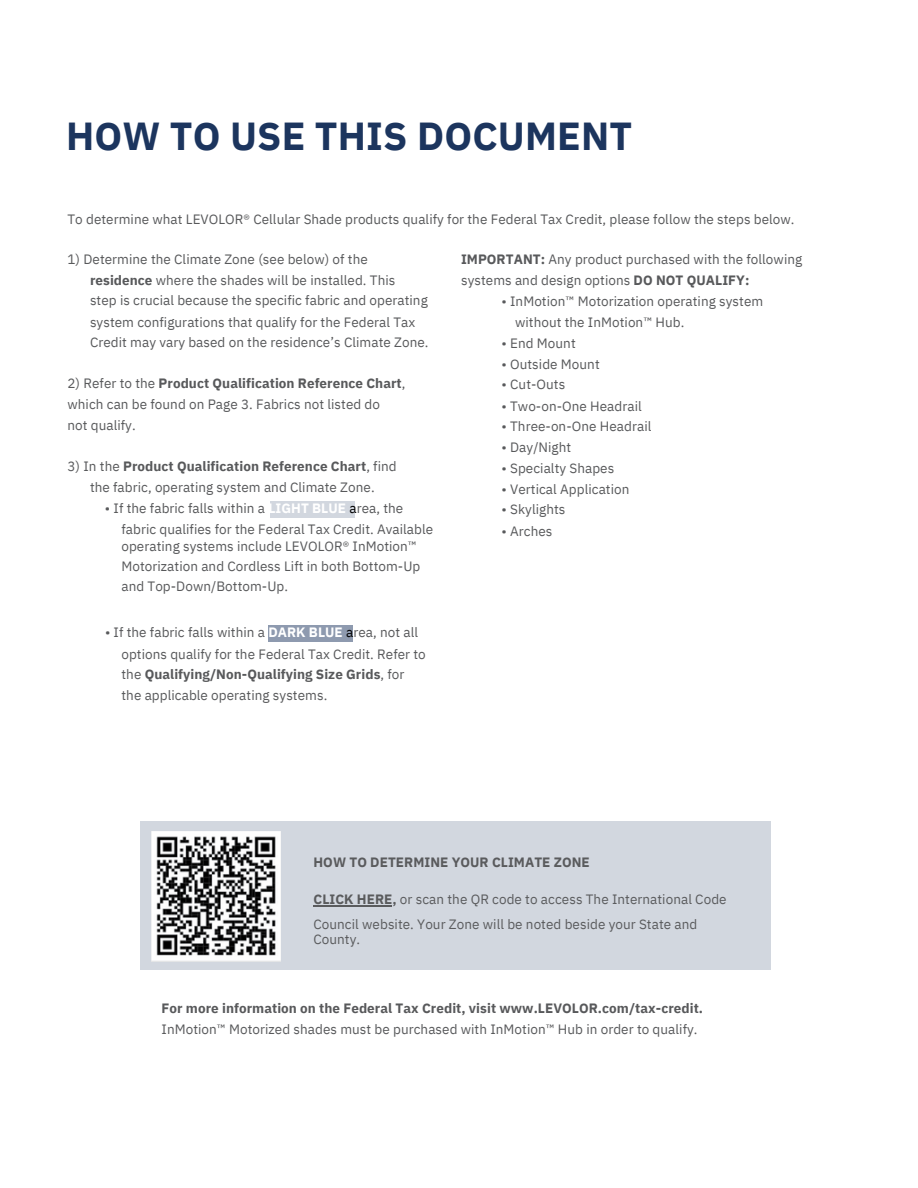
<style>
.page{position:relative;width:918px;height:1188px;background:#fff}
.page>*{position:absolute;margin:0;border:0;box-sizing:border-box;transform-origin:0 0}
.t1{font:700 39px "IBM Plex Sans";letter-spacing:.005em;color:#1c355e}
.t2{font:13.5px "IBM Plex Sans";letter-spacing:.005em;color:#58595b}
.t3{font:700 13.5px/20.2px "IBM Plex Sans";letter-spacing:.005em;color:#58595b}
.t4{font:13.5px/14.7px "IBM Plex Sans";letter-spacing:.005em;color:#5a5b5d}
.t5{font:700 13.5px "IBM Plex Sans";letter-spacing:.005em;color:#5a5b5d}
.s1{font-weight:700}
.s2{font-weight:400}
.s3{font-weight:700;color:#fff}
.s4{color:#000}
</style>
<div class="page">
<div style="left:140px;top:822px;width:630px;height:147px;background:#d2d7df"></div>
<div style="left:268px;top:625px;width:85px;height:17px;background:#8e9aaf"></div>
<div style="left:270px;top:501px;width:84px;height:17px;background:#d2d7df"></div>
<img style="left:151px;top:831px;width:130px;height:131px">
<hr style="left:314px;top:905px;width:78px;height:1px;background:#5a5b5d">
<p class="t1" style="left:66px;top:110px;width:568px">HOW TO USE THIS DOCUMENT</p>
<p class="t2" style="left:68px;top:210px;width:729px">To determine what LEVOLOR® Cellular Shade products qualify for the Federal Tax Credit, please follow the steps below.</p>
<p class="t2" style="left:67px;top:250px;width:302px">1) Determine the Climate Zone (see below) of the</p>
<p class="t2" style="left:461px;top:250px;width:343px"><span class="s1">IMPORTANT:</span> Any product purchased with the following</p>
<p class="t2" style="left:90px;top:271px;width:307px"><span class="s1">residence</span> where the shades will be installed. This</p>
<p class="t2" style="left:461px;top:271px;width:290px">systems and design options <span class="s1">DO NOT QUALIFY:</span></p>
<p class="t2" style="left:90px;top:291px;width:339px">step is crucial because the specific fabric and operating</p>
<p class="t2" style="left:90px;top:313px;width:327px">system configurations that qualify for the Federal Tax</p>
<p class="t2" style="left:90px;top:333px;width:340px">Credit may vary based on the residence’s Climate Zone.</p>
<p class="t2" style="left:502px;top:292px;width:263px">• InMotion™ Motorization operating system</p>
<p class="t2" style="left:515px;top:313px;width:171px">without the InMotion™ Hub.</p>
<p class="t2" style="left:502px;top:334px;width:76px">• End Mount</p>
<p class="t2" style="left:502px;top:355px;width:100px">• Outside Mount</p>
<p class="t2" style="left:502px;top:375px;width:65px">• Cut-Outs</p>
<p class="t2" style="left:502px;top:397px;width:142px">• Two-on-One Headrail</p>
<p class="t2" style="left:502px;top:417px;width:151px">• Three-on-One Headrail</p>
<p class="t2" style="left:502px;top:438px;width:71px">• Day/Night</p>
<p class="t2" style="left:502px;top:459px;width:114px">• Specialty Shapes</p>
<p class="t2" style="left:502px;top:480px;width:129px">• Vertical Application</p>
<p class="t2" style="left:502px;top:500px;width:65px">• Skylights</p>
<p class="t2" style="left:502px;top:522px;width:52px">• Arches</p>
<p class="t3" style="left:67px;top:373px;width:340px"><span class="s2">2) Refer to the</span> Product Qualification Reference Chart<span class="s2">,</span></p>
<p class="t2" style="left:67px;top:396px;width:314px">which can be found on Page 3. Fabrics not listed do</p>
<p class="t2" style="left:67px;top:416px;width:70px">not qualify.</p>
<p class="t3" style="left:67px;top:455px;width:331px"><span class="s2">3) In the</span> Product Qualification Reference Chart<span class="s2">, find</span></p>
<p class="t2" style="left:90px;top:478px;width:286px">the fabric, operating system and Climate Zone.</p>
<p class="t2" style="left:105px;top:499px;width:300px">• If the fabric falls within a <span class="s3">LIGHT BLUE</span> <span class="s4">a</span>rea, the</p>
<p class="t2" style="left:121px;top:520px;width:313px">fabric qualifies for the Federal Tax Credit. Available</p>
<p class="t2" style="left:121px;top:537px;width:297px">operating systems include LEVOLOR® InMotion™</p>
<p class="t2" style="left:121px;top:557px;width:300px">Motorization and Cordless Lift in both Bottom-Up</p>
<p class="t2" style="left:121px;top:578px;width:168px">and Top-Down/Bottom-Up.</p>
<p class="t2" style="left:105px;top:623px;width:315px">• If the fabric falls within a <span class="s3">DARK BLUE</span> <span class="s4">a</span>rea, not all</p>
<p class="t2" style="left:122px;top:645px;width:306px">options qualify for the Federal Tax Credit. Refer to</p>
<p class="t3" style="left:122px;top:664px;width:285px"><span class="s2">the</span> Qualifying/Non-Qualifying Size Grids<span class="s2">, for</span></p>
<p class="t2" style="left:122px;top:686px;width:207px">the applicable operating systems.</p>
<p class="t5" style="left:314px;top:853px;width:278px">HOW TO DETERMINE YOUR CLIMATE ZONE</p>
<p class="t4" style="left:314px;top:892px;width:415px"><span class="s1">CLICK HERE,</span> or scan the QR code to access The International Code</p>
<p class="t4" style="left:314px;top:916px;width:385px">Council website. Your Zone will be noted beside your State and<br>County.</p>
<p class="t3" style="left:162px;top:998px;width:543px">For more information on the Federal Tax Credit, visit www.LEVOLOR.com/tax-credit.<br><span class="s2">InMotion™ Motorized shades must be purchased with InMotion™ Hub in order to qualify.</span></p>
</div>
